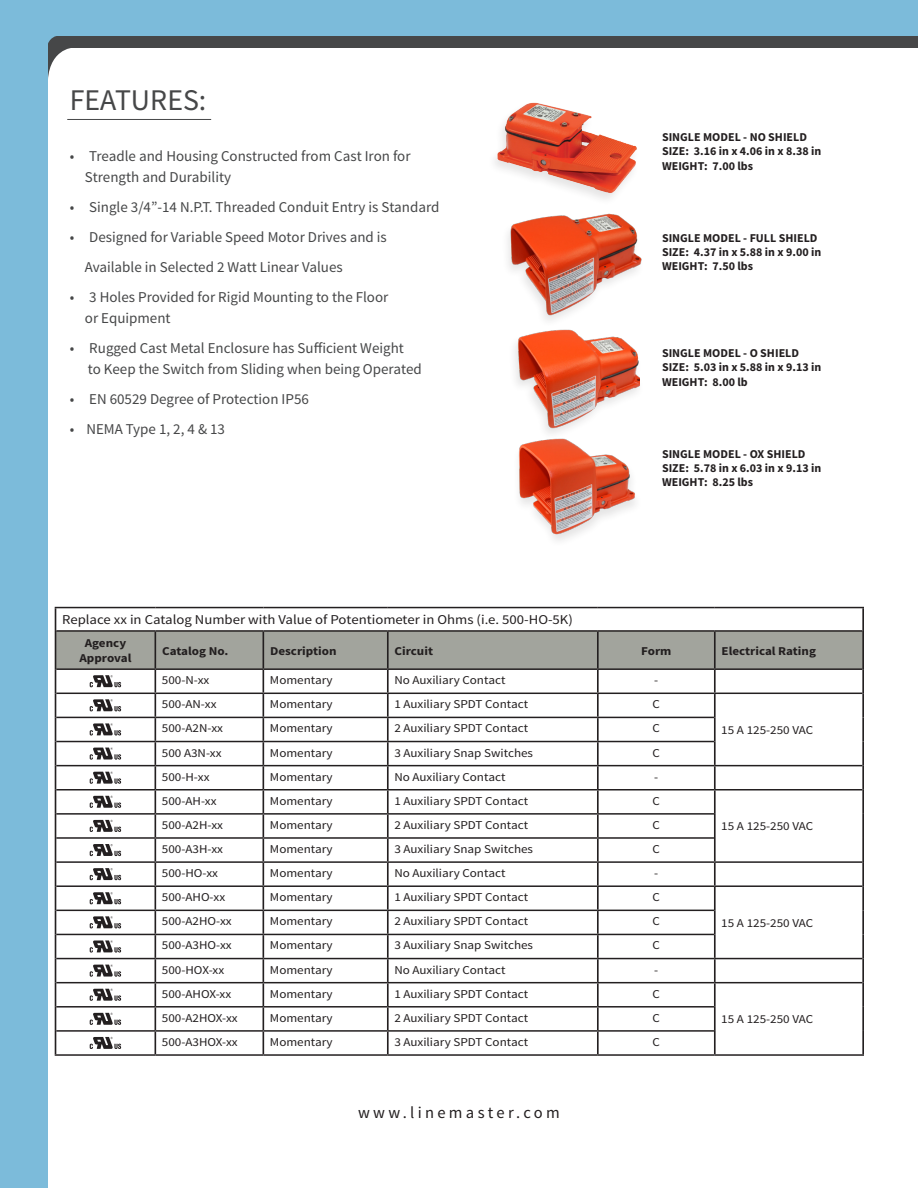
<style>
.page{position:relative;width:918px;height:1188px;background:#fff}
.page>*{position:absolute;margin:0;border:0;box-sizing:border-box;transform-origin:0 0}
.t1{font:30px "Source Sans Pro";color:#464748}
.t2{font:16.5px "Source Sans Pro";letter-spacing:.2em;color:#231f20}
.Paragraph_Style_1{font:15px "Source Sans Pro";color:#464748}
.t3{font:13.5px "Source Sans Pro";color:#231f20;scale:1.09 1}
.t4{font:12px "Source Sans Pro";color:#231f20;scale:1.09 1}
.t5{font:700 12px "Source Sans Pro";color:#231f20}
.t6{font:700 12px "Source Sans Pro";color:#231f20;scale:1.09 1}
</style>
<div class="page">
<hr style="left:67px;top:119px;width:144px;height:1px;background:#464748">
<div style="left:2px;top:12px;width:916px;height:36px;background:#464748"></div>
<div style="left:0;top:0;width:918px;height:36px;background:#7cbbda"></div>
<div style="left:0;top:1px;width:48px;height:1187px;background:#7cbbda"></div>
<svg style="left:48px;top:36px;width:23px;height:42px"></svg>
<hr style="left:55px;top:607px;width:100px;height:1px;background:#231f20">
<hr style="left:155px;top:607px;width:108px;height:1px;background:#231f20">
<hr style="left:263px;top:607px;width:125px;height:1px;background:#231f20">
<hr style="left:388px;top:607px;width:210px;height:1px;background:#231f20">
<hr style="left:598px;top:607px;width:117px;height:1px;background:#231f20">
<hr style="left:715px;top:607px;width:149px;height:1px;background:#231f20">
<hr style="left:55px;top:1054px;width:100px;height:2px;background:#231f20">
<hr style="left:155px;top:1054px;width:108px;height:2px;background:#231f20">
<hr style="left:263px;top:1054px;width:125px;height:2px;background:#231f20">
<hr style="left:388px;top:1054px;width:210px;height:2px;background:#231f20">
<hr style="left:598px;top:1054px;width:117px;height:2px;background:#231f20">
<hr style="left:715px;top:1054px;width:149px;height:2px;background:#231f20">
<hr style="left:862px;top:608px;width:2px;height:23px;background:#231f20">
<hr style="left:862px;top:631px;width:2px;height:38px;background:#231f20">
<hr style="left:862px;top:669px;width:2px;height:24px;background:#231f20">
<hr style="left:862px;top:693px;width:2px;height:24px;background:#231f20">
<hr style="left:862px;top:717px;width:2px;height:25px;background:#231f20">
<hr style="left:862px;top:742px;width:2px;height:24px;background:#231f20">
<hr style="left:862px;top:766px;width:2px;height:24px;background:#231f20">
<hr style="left:862px;top:790px;width:2px;height:24px;background:#231f20">
<hr style="left:862px;top:814px;width:2px;height:24px;background:#231f20">
<hr style="left:862px;top:838px;width:2px;height:24px;background:#231f20">
<hr style="left:862px;top:862px;width:2px;height:24px;background:#231f20">
<hr style="left:862px;top:886px;width:2px;height:24px;background:#231f20">
<hr style="left:862px;top:910px;width:2px;height:24px;background:#231f20">
<hr style="left:862px;top:934px;width:2px;height:25px;background:#231f20">
<hr style="left:862px;top:959px;width:2px;height:24px;background:#231f20">
<hr style="left:862px;top:983px;width:2px;height:24px;background:#231f20">
<hr style="left:862px;top:1007px;width:2px;height:24px;background:#231f20">
<hr style="left:862px;top:1031px;width:2px;height:23px;background:#231f20">
<svg style="left:55px;top:608px;width:808px;height:446px"></svg>
<img style="left:496px;top:102px;width:141px;height:94px">
<img style="left:508px;top:213px;width:134px;height:104px">
<img style="left:516px;top:329px;width:124px;height:101px">
<img style="left:518px;top:438px;width:117px;height:99px">
<p class="t1" style="left:70px;top:81px;width:138px">FEATURES:</p>
<p class="Paragraph_Style_1" style="left:70px;top:147px;width:342px">• Treadle and Housing Constructed from Cast Iron for</p>
<p class="Paragraph_Style_1" style="left:85px;top:168px;width:148px">Strength and Durability</p>
<p class="Paragraph_Style_1" style="left:70px;top:198px;width:371px">• Single 3/4”-14 N.P.T. Threaded Conduit Entry is Standard</p>
<p class="Paragraph_Style_1" style="left:70px;top:228px;width:319px">• Designed for Variable Speed Motor Drives and is</p>
<p class="Paragraph_Style_1" style="left:85px;top:258px;width:259px">Available in Selected 2 Watt Linear Values</p>
<p class="Paragraph_Style_1" style="left:70px;top:288px;width:320px">• 3 Holes Provided for Rigid Mounting to the Floor</p>
<p class="Paragraph_Style_1" style="left:85px;top:309px;width:87px">or Equipment</p>
<p class="Paragraph_Style_1" style="left:70px;top:339px;width:336px">• Rugged Cast Metal Enclosure has Sufficient Weight</p>
<p class="Paragraph_Style_1" style="left:88px;top:360px;width:335px">to Keep the Switch from Sliding when being Operated</p>
<p class="Paragraph_Style_1" style="left:70px;top:390px;width:241px">• EN 60529 Degree of Protection IP56</p>
<p class="Paragraph_Style_1" style="left:70px;top:420px;width:157px">• NEMA Type 1, 2, 4 &amp; 13</p>
<p class="t5" style="left:662px;top:129px;width:147px">SINGLE MODEL - NO SHIELD</p>
<p class="t5" style="left:662px;top:143px;width:161px">SIZE: 3.16 in x 4.06 in x 8.38 in</p>
<p class="t5" style="left:662px;top:157px;width:93px">WEIGHT: 7.00 lbs</p>
<p class="t5" style="left:662px;top:229px;width:157px">SINGLE MODEL - FULL SHIELD</p>
<p class="t5" style="left:662px;top:244px;width:161px">SIZE: 4.37 in x 5.88 in x 9.00 in</p>
<p class="t5" style="left:662px;top:258px;width:93px">WEIGHT: 7.50 lbs</p>
<p class="t5" style="left:662px;top:345px;width:139px">SINGLE MODEL - O SHIELD</p>
<p class="t5" style="left:662px;top:359px;width:161px">SIZE: 5.03 in x 5.88 in x 9.13 in</p>
<p class="t5" style="left:662px;top:373px;width:87px">WEIGHT: 8.00 lb</p>
<p class="t5" style="left:662px;top:445px;width:145px">SINGLE MODEL - OX SHIELD</p>
<p class="t5" style="left:662px;top:460px;width:161px">SIZE: 5.78 in x 6.03 in x 9.13 in</p>
<p class="t5" style="left:662px;top:474px;width:93px">WEIGHT: 8.25 lbs</p>
<p class="t3" style="left:62px;top:611px;width:470px">Replace xx in Catalog Number with Value of Potentiometer in Ohms (i.e. 500-HO-5K)</p>
<p class="t6" style="left:85px;top:635px;width:40px">Agency</p>
<p class="t6" style="left:79px;top:650px;width:49px">Approval</p>
<p class="t6" style="left:162px;top:642px;width:62px">Catalog No.</p>
<p class="t6" style="left:270px;top:642px;width:62px">Description</p>
<p class="t6" style="left:395px;top:642px;width:37px">Circuit</p>
<p class="t6" style="left:641px;top:642px;width:29px">Form</p>
<p class="t6" style="left:722px;top:642px;width:88px">Electrical Rating</p>
<p class="t4" style="left:162px;top:673px;width:45px">500-N-xx</p>
<p class="t4" style="left:270px;top:673px;width:59px">Momentary</p>
<p class="t4" style="left:394px;top:673px;width:103px">No Auxiliary Contact</p>
<p class="t4" style="left:654px;top:673px;width:5px">-</p>
<p class="t4" style="left:162px;top:697px;width:52px">500-AN-xx</p>
<p class="t4" style="left:270px;top:697px;width:59px">Momentary</p>
<p class="t4" style="left:394px;top:697px;width:124px">1 Auxiliary SPDT Contact</p>
<p class="t4" style="left:653px;top:697px;width:8px">C</p>
<p class="t4" style="left:162px;top:721px;width:58px">500-A2N-xx</p>
<p class="t4" style="left:270px;top:721px;width:59px">Momentary</p>
<p class="t4" style="left:394px;top:721px;width:124px">2 Auxiliary SPDT Contact</p>
<p class="t4" style="left:653px;top:721px;width:8px">C</p>
<p class="t4" style="left:721px;top:723px;width:86px">15 A 125-250 VAC</p>
<p class="t4" style="left:162px;top:745px;width:56px">500 A3N-xx</p>
<p class="t4" style="left:270px;top:745px;width:59px">Momentary</p>
<p class="t4" style="left:394px;top:745px;width:129px">3 Auxiliary Snap Switches</p>
<p class="t4" style="left:653px;top:745px;width:8px">C</p>
<p class="t4" style="left:162px;top:769px;width:45px">500-H-xx</p>
<p class="t4" style="left:270px;top:769px;width:59px">Momentary</p>
<p class="t4" style="left:394px;top:769px;width:103px">No Auxiliary Contact</p>
<p class="t4" style="left:654px;top:769px;width:5px">-</p>
<p class="t4" style="left:162px;top:793px;width:52px">500-AH-xx</p>
<p class="t4" style="left:270px;top:793px;width:59px">Momentary</p>
<p class="t4" style="left:394px;top:793px;width:124px">1 Auxiliary SPDT Contact</p>
<p class="t4" style="left:653px;top:793px;width:8px">C</p>
<p class="t4" style="left:162px;top:817px;width:58px">500-A2H-xx</p>
<p class="t4" style="left:270px;top:817px;width:59px">Momentary</p>
<p class="t4" style="left:394px;top:817px;width:124px">2 Auxiliary SPDT Contact</p>
<p class="t4" style="left:653px;top:817px;width:8px">C</p>
<p class="t4" style="left:721px;top:819px;width:86px">15 A 125-250 VAC</p>
<p class="t4" style="left:162px;top:842px;width:58px">500-A3H-xx</p>
<p class="t4" style="left:270px;top:842px;width:59px">Momentary</p>
<p class="t4" style="left:394px;top:842px;width:129px">3 Auxiliary Snap Switches</p>
<p class="t4" style="left:653px;top:842px;width:8px">C</p>
<p class="t4" style="left:162px;top:866px;width:53px">500-HO-xx</p>
<p class="t4" style="left:270px;top:866px;width:59px">Momentary</p>
<p class="t4" style="left:394px;top:866px;width:103px">No Auxiliary Contact</p>
<p class="t4" style="left:654px;top:866px;width:5px">-</p>
<p class="t4" style="left:162px;top:890px;width:60px">500-AHO-xx</p>
<p class="t4" style="left:270px;top:890px;width:59px">Momentary</p>
<p class="t4" style="left:394px;top:890px;width:124px">1 Auxiliary SPDT Contact</p>
<p class="t4" style="left:653px;top:890px;width:8px">C</p>
<p class="t4" style="left:162px;top:914px;width:66px">500-A2HO-xx</p>
<p class="t4" style="left:270px;top:914px;width:59px">Momentary</p>
<p class="t4" style="left:394px;top:914px;width:124px">2 Auxiliary SPDT Contact</p>
<p class="t4" style="left:653px;top:914px;width:8px">C</p>
<p class="t4" style="left:721px;top:915px;width:86px">15 A 125-250 VAC</p>
<p class="t4" style="left:162px;top:938px;width:66px">500-A3HO-xx</p>
<p class="t4" style="left:270px;top:938px;width:59px">Momentary</p>
<p class="t4" style="left:394px;top:938px;width:129px">3 Auxiliary Snap Switches</p>
<p class="t4" style="left:653px;top:938px;width:8px">C</p>
<p class="t4" style="left:162px;top:962px;width:59px">500-HOX-xx</p>
<p class="t4" style="left:270px;top:962px;width:59px">Momentary</p>
<p class="t4" style="left:394px;top:962px;width:103px">No Auxiliary Contact</p>
<p class="t4" style="left:654px;top:962px;width:5px">-</p>
<p class="t4" style="left:162px;top:986px;width:65px">500-AHOX-xx</p>
<p class="t4" style="left:270px;top:986px;width:59px">Momentary</p>
<p class="t4" style="left:394px;top:986px;width:124px">1 Auxiliary SPDT Contact</p>
<p class="t4" style="left:653px;top:986px;width:8px">C</p>
<p class="t4" style="left:162px;top:1010px;width:71px">500-A2HOX-xx</p>
<p class="t4" style="left:270px;top:1010px;width:59px">Momentary</p>
<p class="t4" style="left:394px;top:1010px;width:124px">2 Auxiliary SPDT Contact</p>
<p class="t4" style="left:653px;top:1010px;width:8px">C</p>
<p class="t4" style="left:721px;top:1012px;width:86px">15 A 125-250 VAC</p>
<p class="t4" style="left:162px;top:1034px;width:71px">500-A3HOX-xx</p>
<p class="t4" style="left:270px;top:1034px;width:59px">Momentary</p>
<p class="t4" style="left:394px;top:1034px;width:124px">3 Auxiliary SPDT Contact</p>
<p class="t4" style="left:653px;top:1034px;width:8px">C</p>
<p class="t2" style="left:358px;top:1102px;width:203px">www.linemaster.com</p>
</div>
